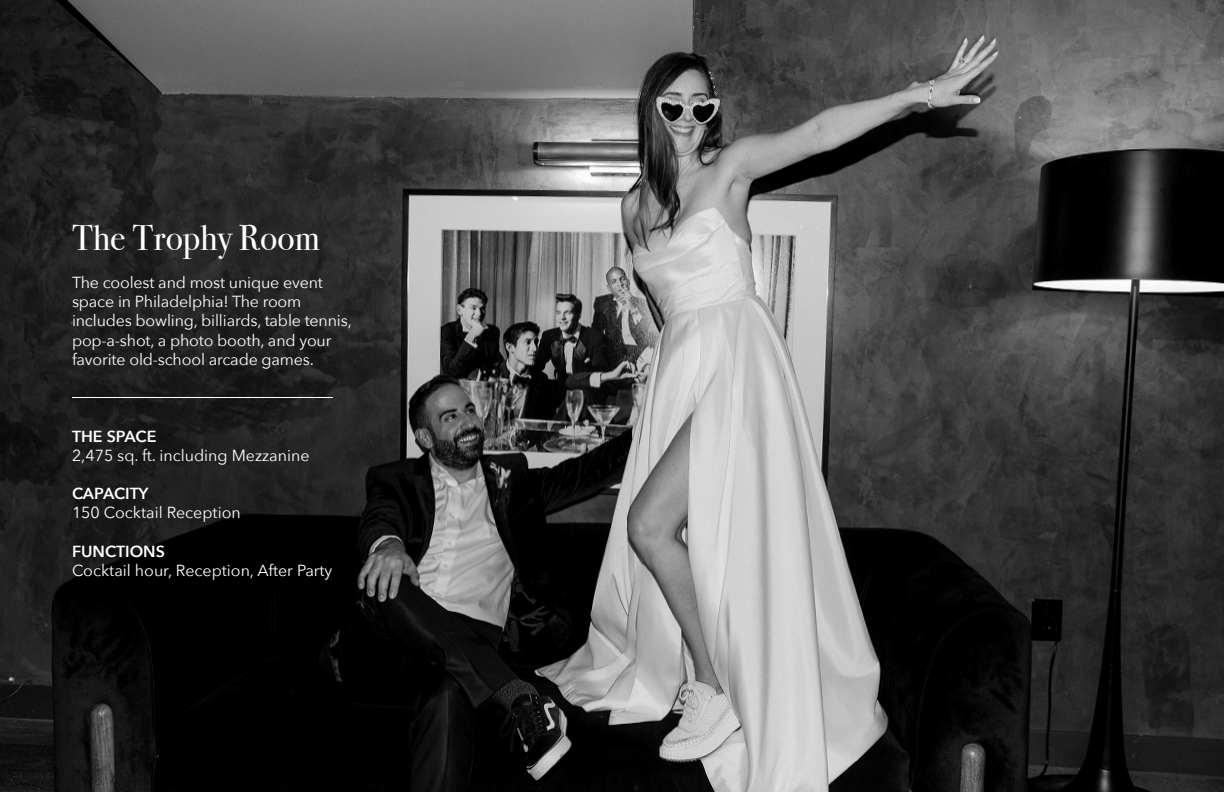
<style>
.page{position:relative;width:1224px;height:792px;background:#fff}
.page>*{position:absolute;margin:0;border:0;box-sizing:border-box;transform-origin:0 0}
.t1{font:36px "Bodoni Svty Two ITCTT";color:#fff}
.t2{font:16px/19.2px "Avenir Next";letter-spacing:-.01em;color:#fff}
.t3{font:600 16px "Avenir Next";color:#fff}
</style>
<div class="page">
<img style="left:0;top:0;width:1224px;height:792px">
<hr style="left:72px;top:397px;width:261px;height:1px;background:#fff">
<h1 class="t1" style="left:72px;top:208px;width:249px">The Trophy Room</h1>
<p class="t2" style="left:72px;top:272px;width:281px">The coolest and most unique event space in Philadelphia! The room includes bowling, billiards, table tennis, pop-a-shot, a photo booth, and your favorite old-school arcade games.</p>
<p class="t3" style="left:72px;top:422px;width:86px">THE SPACE</p>
<p class="t2" style="left:72px;top:445px;width:239px">2,475 sq. ft. including Mezzanine</p>
<p class="t3" style="left:72px;top:480px;width:78px">CAPACITY</p>
<p class="t2" style="left:72px;top:503px;width:170px">150 Cocktail Reception</p>
<p class="t3" style="left:72px;top:538px;width:94px">FUNCTIONS</p>
<p class="t2" style="left:72px;top:560px;width:262px">Cocktail hour, Reception, After Party</p>
</div>
